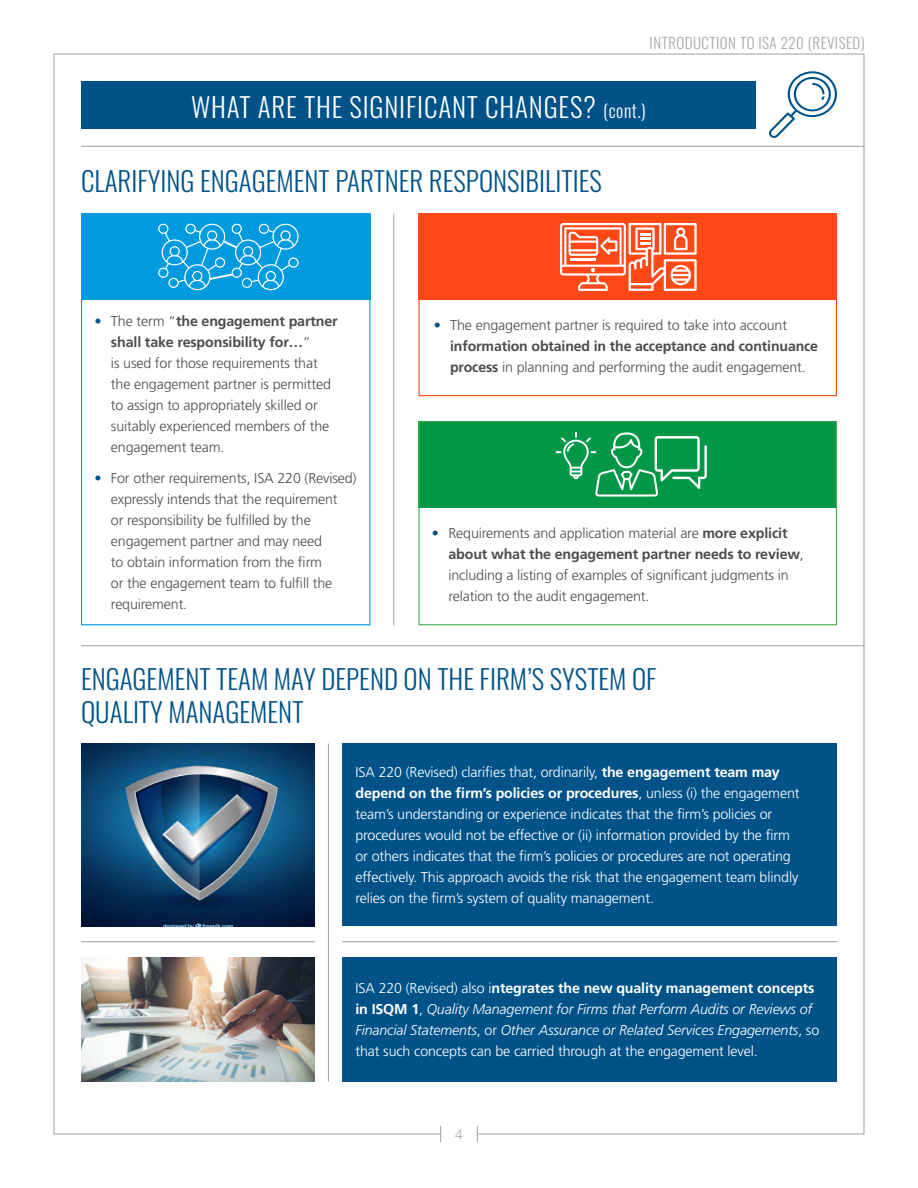
<style>
.page{position:relative;width:918px;height:1188px;background:#fff}
.page>*{position:absolute;margin:0;border:0;box-sizing:border-box;transform-origin:0 0}
.t1{font:300 27px/33px "Oswald";color:#005289}
.t2{font:300 27px "Oswald";letter-spacing:.03em;color:#fff}
.t3{font:300 15px "Oswald";letter-spacing:.03em;color:#a7a9ac}
.t4{font:300 14.25px/21px "Frutiger LT Std";letter-spacing:-.01em;color:#4d4b4c}
.t5{font:300 14.25px/21px "Frutiger LT Std";letter-spacing:-.01em;color:#fff}
.t6{font:italic 300 14.25px/21px "Frutiger LT Std";letter-spacing:-.01em;color:#fff}
.t7{font:300 13.5px "Frutiger LT Std";color:#a7a9ac}
.s1{font-size:18px}
.s2{color:#005289}
.s3{font-weight:700}
.s4{font-weight:700;color:#414042}
.s5{font-style:normal}
.s6{font-weight:700;font-style:normal}
</style>
<div class="page">
<svg style="left:477px;top:1126px;width:1px;height:16px"></svg>
<svg style="left:440px;top:1126px;width:1px;height:16px"></svg>
<div style="left:81px;top:81px;width:675px;height:47px;background:#005289"></div>
<svg style="left:769px;top:71px;width:68px;height:67px"></svg>
<hr style="left:81px;top:146px;width:784px;height:1px;background:#a7a9ac">
<hr style="left:81px;top:645px;width:784px;height:1px;background:#a7a9ac">
<img style="left:81px;top:957px;width:234px;height:125px">
<img style="left:81px;top:744px;width:234px;height:182px">
<div style="left:342px;top:957px;width:495px;height:125px;background:#005289"></div>
<div style="left:342px;top:744px;width:495px;height:182px;background:#005289"></div>
<hr style="left:342px;top:941px;width:495px;height:1px;background:#a7a9ac">
<hr style="left:81px;top:941px;width:234px;height:1px;background:#a7a9ac">
<hr style="left:328px;top:744px;width:1px;height:338px;background:#a7a9ac">
<div style="left:418px;top:214px;width:419px;height:86px;background:#fe4815"></div>
<div style="left:81px;top:214px;width:289px;height:86px;background:#009ade"></div>
<div style="left:418px;top:421px;width:419px;height:87px;background:#009846"></div>
<hr style="left:393px;top:214px;width:1px;height:411px;background:#a7a9ac">
<div style="left:81px;top:214px;width:289px;height:411px;border:1px solid #009ade"></div>
<div style="left:418px;top:214px;width:419px;height:182px;border:1px solid #fe4815"></div>
<div style="left:418px;top:421px;width:419px;height:204px;border:1px solid #41ad49"></div>
<svg style="left:157px;top:223px;width:143px;height:68px"></svg>
<svg style="left:560px;top:223px;width:137px;height:68px"></svg>
<hr style="left:571px;top:258px;width:25px;height:2px;background:#fff">
<svg style="left:556px;top:432px;width:151px;height:65px"></svg>
<p class="t3" style="left:650px;top:30px;width:216px">INTRODUCTION TO ISA 220 (REVISED)</p>
<h1 class="t2" style="left:191px;top:83px;width:456px">WHAT ARE THE SIGNIFICANT CHANGES? <span class="s1">(cont.)</span></h1>
<h1 class="t1" style="left:81px;top:162px;width:522px">CLARIFYING ENGAGEMENT PARTNER RESPONSIBILITIES</h1>
<p class="t4" style="left:111px;top:311px;width:228px;text-indent:-17px"><span class="s2">•</span> The term “<span class="s3">the engagement partner shall take responsibility for…</span>”<br>is used for those requirements that the engagement partner is permitted to assign to appropriately skilled or suitably experienced members of the engagement team.</p>
<p class="t4" style="left:111px;top:468px;width:247px;text-indent:-17px"><span class="s2">•</span> For other requirements, ISA 220 (Revised) expressly intends that the requirement<br>or responsibility be fulfilled by the engagement partner and may need<br>to obtain information from the firm<br>or the engagement team to fulfill the requirement.</p>
<p class="t4" style="left:450px;top:315px;width:369px;text-indent:-16px"><span class="s2">•</span> The engagement partner is required to take into account <span class="s3">information obtained in the acceptance and continuance process</span> in planning and performing the audit engagement.</p>
<p class="t4" style="left:448px;top:523px;width:357px;text-indent:-17px"><span class="s2">•</span> Requirements and application material are <span class="s3">more explicit about what the engageme</span><span class="s4">n</span><span class="s3">t partner needs to review</span>, including a listing of examples of significant judgments in relation to the audit engagement.</p>
<h1 class="t1" style="left:81px;top:660px;width:577px">ENGAGEMENT TEAM MAY DEPEND ON THE FIRM’S SYSTEM OF<br>QUALITY MANAGEMENT</h1>
<p class="t5" style="left:356px;top:762px;width:446px">ISA 220 (Revised) clarifies that, ordinarily, <span class="s3">the engagement team may depend on the firm’s policies or procedures</span>, unless (i) the engagement team’s understanding or experience indicates that the firm’s policies or procedures would not be effective or (ii) information provided by the firm or others indicates that the firm’s policies or procedures are not operating effectively. This approach avoids the risk that the engagement team blindly relies on the firm’s system of quality management.</p>
<p class="t6" style="left:356px;top:978px;width:465px"><span class="s5">ISA 220 (Revised) also i</span><span class="s6">ntegrates the new quality management concepts in ISQM 1</span><span class="s5">,</span> Quality Management for Firms that Perform Audits or Reviews of Financial Statements<span class="s5">, or</span> Other Assurance or Related Services Engagements<span class="s5">, so that such concepts can be carried through at the engagement level.</span></p>
<p class="t7" style="left:455px;top:1127px;width:9px">4</p>
</div>
